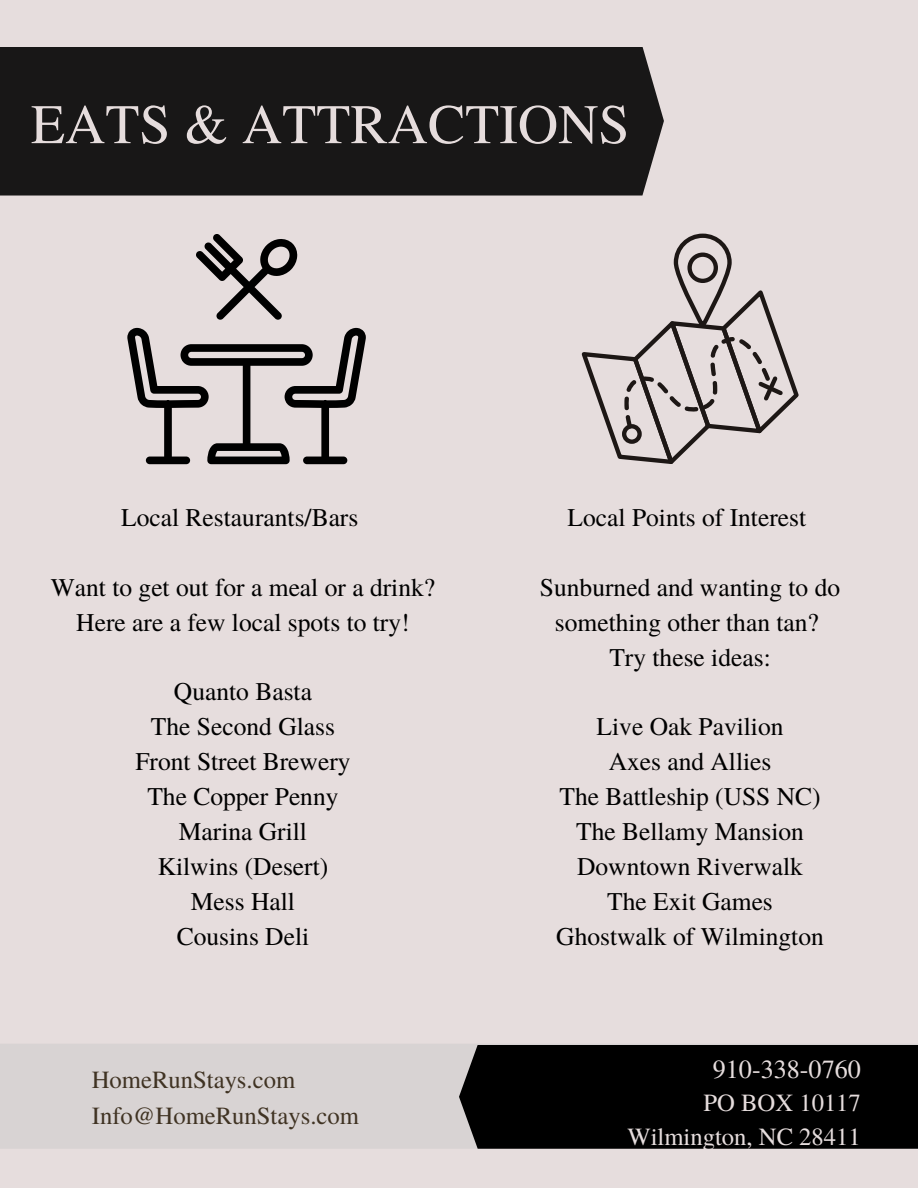
<style>
.page{position:relative;width:918px;height:1188px;background:#e6dddd}
.page>*{position:absolute;margin:0;border:0;box-sizing:border-box;transform-origin:0 0}
.t1{font:55.8px "Te X Gyre Termes";color:#e6dddd}
.t2{font:26.1px "Te X Gyre Termes";color:#e6dddd}
.t3{font:25.5px/34.8px "Te X Gyre Termes";color:#000;text-align:center}
.t4{font:24.6px "Te X Gyre Termes";color:#403323}
.t5{font:24.6px "Te X Gyre Termes";color:#e6dddd}
</style>
<div class="page">
<div style="left:0;top:1044px;width:918px;height:105px;background:#d8d3d3"></div>
<div style="left:459px;top:1045px;width:459px;height:104px;background:#000"></div>
<div style="left:0;top:47px;width:664px;height:149px;background:#181717"></div>
<svg style="left:127px;top:234px;width:239px;height:230px"></svg>
<div style="left:674px;top:234px;width:58px;height:94px;border:4px solid #1d1715;border-radius:27px"></div>
<div style="left:687px;top:253px;width:31px;height:30px;border:4px solid #1d1715;border-radius:50%"></div>
<svg style="left:582px;top:285px;width:217px;height:179px"></svg>
<p class="t1" style="left:31px;top:84px;width:600px">EATS &amp; ATTRACTIONS</p>
<p class="t3" style="left:121px;top:499px;width:239px">Local Restaurants/Bars</p>
<p class="t3" style="left:51px;top:569px;width:386px">Want to get out for a meal or a drink?<br>Here are a few local spots to try!</p>
<p class="t3" style="left:174px;top:673px;width:140px">Quanto Basta</p>
<p class="t3" style="left:151px;top:708px;width:186px">The Second Glass</p>
<p class="t3" style="left:135px;top:743px;width:217px">Front Street Brewery</p>
<p class="t3" style="left:147px;top:778px;width:193px">The Copper Penny</p>
<p class="t3" style="left:179px;top:813px;width:130px">Marina Grill</p>
<p class="t3" style="left:158px;top:848px;width:172px">Kilwins (Desert)</p>
<p class="t3" style="left:191px;top:882px;width:106px">Mess Hall</p>
<p class="t3" style="left:177px;top:917px;width:134px">Cousins Deli</p>
<p class="t4" style="left:92px;top:1062px;width:205px">HomeRunStays.com</p>
<p class="t4" style="left:92px;top:1098px;width:269px">Info@HomeRunStays.com</p>
<p class="t3" style="left:568px;top:499px;width:240px">Local Points of Interest</p>
<p class="t3" style="left:540px;top:569px;width:302px">Sunburned and wanting to do something other than tan?</p>
<p class="t3" style="left:609px;top:638px;width:163px">Try these ideas:</p>
<p class="t3" style="left:597px;top:708px;width:188px">Live Oak Pavilion</p>
<p class="t3" style="left:609px;top:743px;width:164px">Axes and Allies</p>
<p class="t3" style="left:559px;top:778px;width:263px">The Battleship (USS NC)</p>
<p class="t3" style="left:576px;top:813px;width:229px">The Bellamy Mansion</p>
<p class="t3" style="left:577px;top:848px;width:227px">Downtown Riverwalk</p>
<p class="t3" style="left:607px;top:882px;width:167px">The Exit Games</p>
<p class="t3" style="left:556px;top:917px;width:269px">Ghostwalk of Wilmington</p>
<p class="t2" style="left:713px;top:1051px;width:150px">910-338-0760</p>
<p class="t5" style="left:703px;top:1085px;width:159px">PO BOX 10117</p>
<p class="t5" style="left:627px;top:1119px;width:235px">Wilmington, NC 28411</p>
</div>
